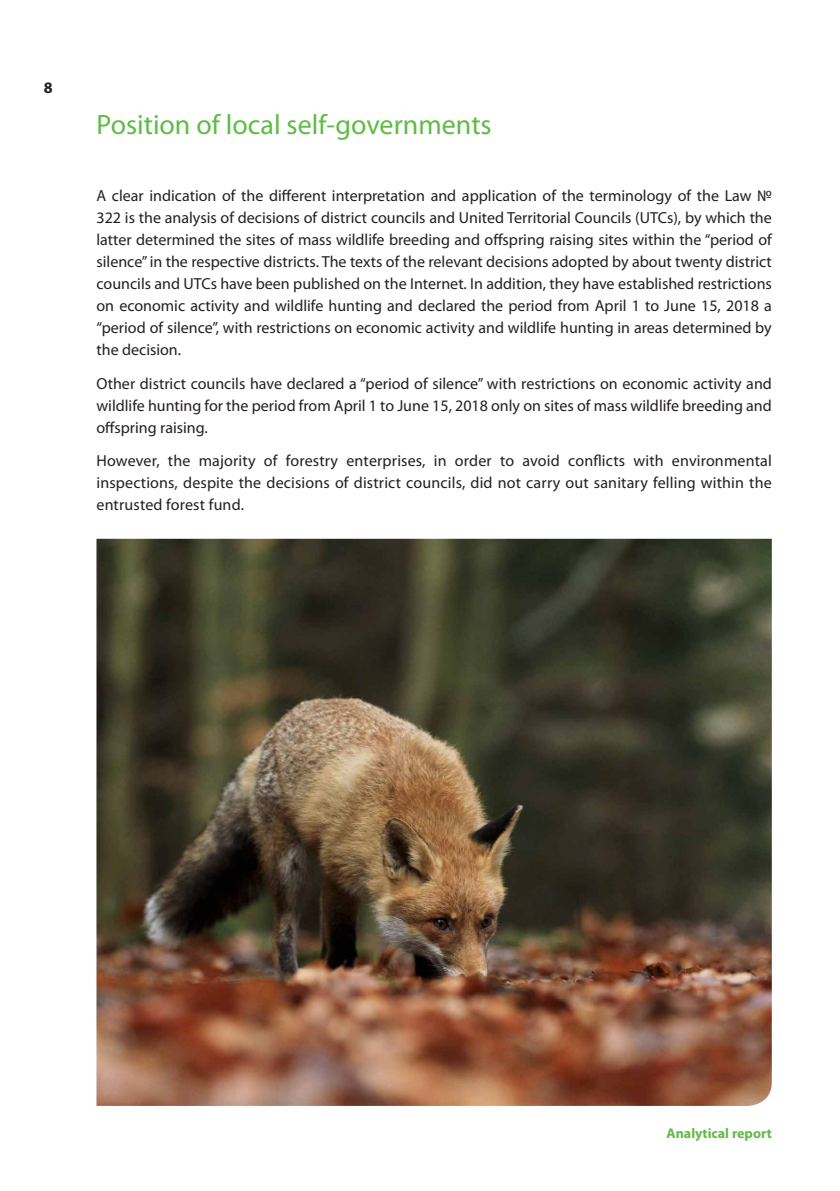
<style>
.page{position:relative;width:840px;height:1191px;background:#fff}
.page>*{position:absolute;margin:0;border:0;box-sizing:border-box;transform-origin:0 0}
.t1{font:28px "Myriad Pro";color:#60bb46}
.t2{font:16px/22px "Myriad Pro";color:#231f20;text-align:justify}
.t3{font:700 16px "Myriad Pro";color:#231f20}
.t4{font:700 14px "Myriad Pro";color:#60bb46}
</style>
<div class="page">
<img style="left:96px;top:539px;width:675px;height:567px">
<p class="t3" style="left:44px;top:77px;width:10px">8</p>
<h1 class="t1" style="left:96px;top:108px;width:396px">Position of local self-governments</h1>
<p class="t2" style="left:96px;top:184px;width:676px">A clear indication of the different interpretation and application of the terminology of the Law № 322 is the analysis of decisions of district councils and United Territorial Councils (UTCs), by which the latter determined the sites of mass wildlife breeding and offspring raising sites within the “period of silence” in the respective districts. The texts of the relevant decisions adopted by about twenty district councils and UTCs have been published on the Internet. In addition, they have established restrictions on economic activity and wildlife hunting and declared the period from April 1 to June 15, 2018 a “period of silence”, with restrictions on economic activity and wildlife hunting in areas determined by the decision.</p>
<p class="t2" style="left:96px;top:372px;width:676px">Other district councils have declared a “period of silence” with restrictions on economic activity and wildlife hunting for the period from April 1 to June 15, 2018 only on sites of mass wildlife breeding and offspring raising.</p>
<p class="t2" style="left:96px;top:449px;width:676px">However, the majority of forestry enterprises, in order to avoid conflicts with environmental inspections, despite the decisions of district councils, did not carry out sanitary felling within the entrusted forest fund.</p>
<p class="t4" style="left:666px;top:1124px;width:107px">Analytical report</p>
</div>
